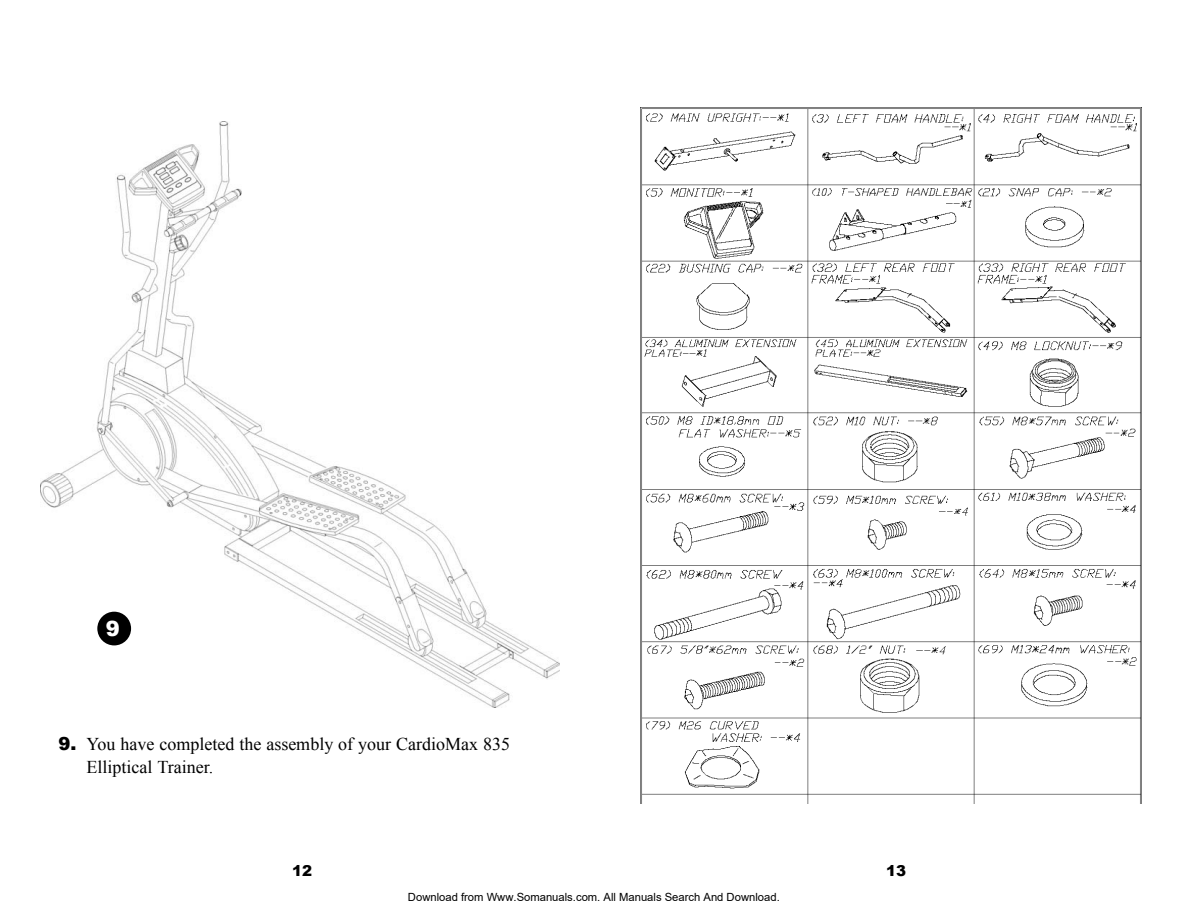
<style>
.page{position:relative;width:1188px;height:918px;background:#fff}
.page>*{position:absolute;margin:0;border:0;box-sizing:border-box;transform-origin:0 0}
.t1{font:900 21px "Arial";color:#fff}
.t2{font:18px/22.5px "Times New Roman";color:#000}
.t3{font:900 15px "Arial";color:#000}
.t4{font:11.25px "Arial";color:#000}
.s1{font-family:"Arial";font-weight:900}
</style>
<div class="page">
<img style="left:640px;top:107px;width:501px;height:697px">
<img style="left:40px;top:122px;width:520px;height:585px">
<div style="left:97px;top:612px;width:34px;height:33px;background:#000;border-radius:50%"></div>
<p class="t1" style="left:106px;top:613px;width:16px">9</p>
<p class="t2" style="left:86px;top:733px;width:425px;text-indent:-28px"><span class="s1">9.</span> You have completed the assembly of your CardioMax 835<br>Elliptical Trainer.</p>
<p class="t3" style="left:292px;top:860px;width:22px">12</p>
<p class="t4" style="left:408px;top:890px;width:373px">Download from Www.Somanuals.com. All Manuals Search And Download.</p>
<p class="t3" style="left:886px;top:860px;width:22px">13</p>
</div>
